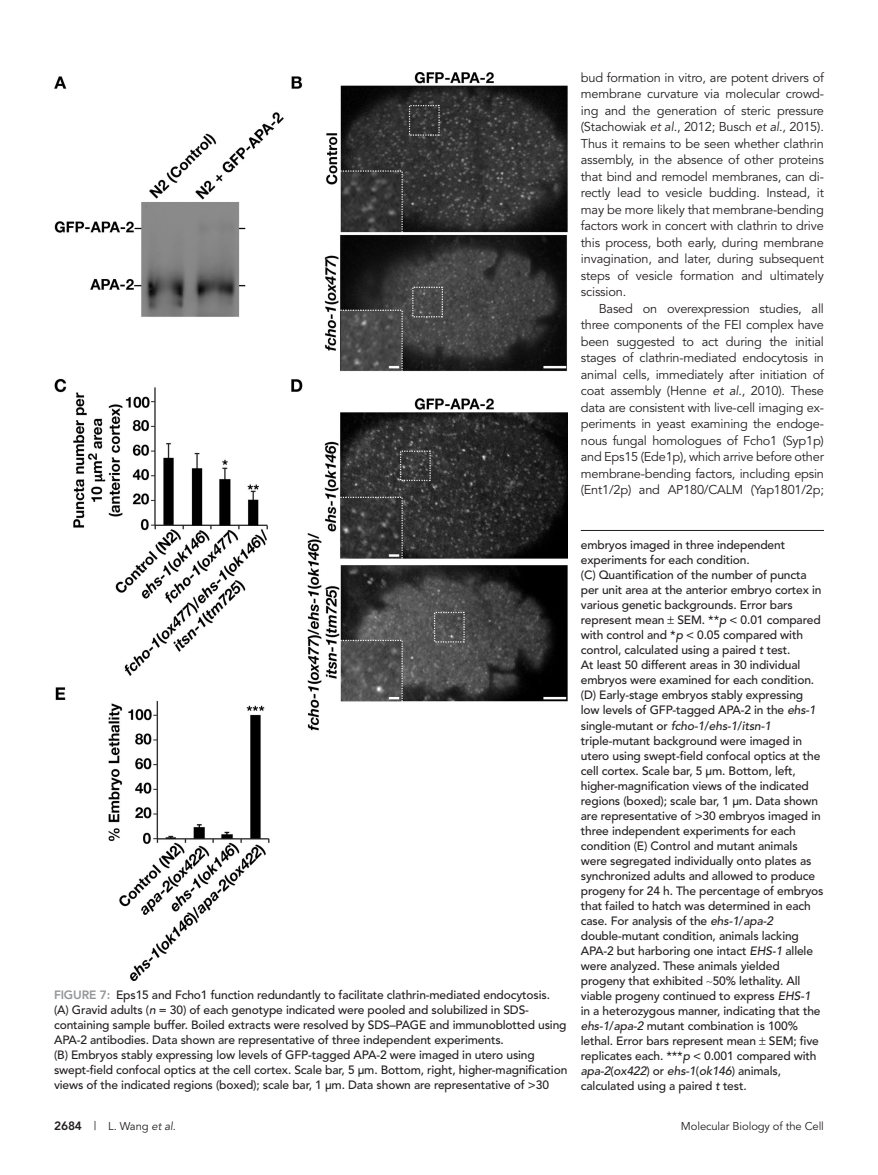
<style>
.page{position:relative;width:878px;height:1175px;background:#fff}
.page>*{position:absolute;margin:0;border:0;box-sizing:border-box;transform-origin:0 0}
.Para{font:12.75px/16.5px "Avenir";letter-spacing:-.015em;color:#231f20;text-align:justify}
.FigCaption{font:500 12px/15px "Avenir";letter-spacing:-.01em;color:#231f20}
.t1{font:11.25px "Avenir";letter-spacing:-.01em;color:#231f20}
.s1{font-style:italic}
.s2{font-weight:800;color:#939598}
.s3{font-weight:800;font-size:12px}
.s4{font-size:12px}
</style>
<div class="page">
<img style="left:54px;top:72px;width:513px;height:908px">
<hr style="left:580px;top:530px;width:244px;height:1px;background:#231f20">
<p class="Para" style="left:580px;top:69px;width:245px">bud formation in vitro, are potent drivers of membrane curvature via molecular crowd&shy;ing and the generation of steric pressure (Stachowiak <span class="s1">et al</span>., 2012; Busch <span class="s1">et al</span>., 2015).<br>Thus it remains to be seen whether clathrin assembly, in the absence of other proteins that bind and remodel membranes, can di&shy;rectly lead to vesicle budding. Instead, it may be more likely that membrane-bending factors work in concert with clathrin to drive this process, both early, during membrane invagination, and later, during subsequent steps of vesicle formation and ultimately scission.</p>
<p class="Para" style="left:580px;top:300px;width:245px;text-indent:18px">Based on overexpression studies, all three components of the FEI complex have been suggested to act during the initial stages of clathrin-mediated endocytosis in animal cells, immediately after initiation of coat assembly (Henne <span class="s1">et al</span>., 2010). These data are consistent with live-cell imaging ex&shy;periments in yeast examining the endoge&shy;nous fungal homologues of Fcho1 (Syp1p) and Eps15 (Ede1p), which arrive before other membrane-bending factors, including epsin (Ent1/2p) and AP180/CALM (Yap1801/2p;</p>
<p class="FigCaption" style="left:54px;top:987px;width:515px"><span class="s2">FIGURE 7:</span> Eps15 and Fcho1 function redundantly to facilitate clathrin-mediated endocytosis. (A) Gravid adults (<span class="s1">n</span> = 30) of each genotype indicated were pooled and solubilized in SDS&shy;containing sample buffer. Boiled extracts were resolved by SDS–PAGE and immunoblotted using APA-2 antibodies. Data shown are representative of three independent experiments.<br>(B) Embryos stably expressing low levels of GFP-tagged APA-2 were imaged in utero using swept-field confocal optics at the cell cortex. Scale bar, 5 μm. Bottom, right, higher-magnification views of the indicated regions (boxed); scale bar, 1 μm. Data shown are representative of &gt;30</p>
<p class="FigCaption" style="left:580px;top:538px;width:244px">embryos imaged in three independent experiments for each condition.<br>(C) Quantification of the number of puncta per unit area at the anterior embryo cortex in various genetic backgrounds. Error bars represent mean SEM. **<span class="s1">p</span> &lt; 0.01 compared with control and *<span class="s1">p</span> &lt; 0.05 compared with control, calculated using a paired <span class="s1">t</span> test.<br>At least 50 different areas in 30 individual embryos were examined for each condition. (D) Early-stage embryos stably expressing low levels of GFP-tagged APA-2 in the <span class="s1">ehs-1 </span>single-mutant or <span class="s1">fcho-1</span>/<span class="s1">ehs-1</span>/<span class="s1">itsn-1 </span>triple-mutant background were imaged in utero using swept-field confocal optics at the cell cortex. Scale bar, 5 μm. Bottom, left, higher-magnification views of the indicated regions (boxed); scale bar, 1 μm. Data shown are representative of &gt;30 embryos imaged in three independent experiments for each condition (E) Control and mutant animals were segregated individually onto plates as synchronized adults and allowed to produce progeny for 24 h. The percentage of embryos that failed to hatch was determined in each case. For analysis of the <span class="s1">ehs-1</span>/<span class="s1">apa-2 </span>double-mutant condition, animals lacking APA-2 but harboring one intact <span class="s1">EHS-1</span> allele were analyzed. These animals yielded progeny that exhibited ∼50% lethality. All viable progeny continued to express <span class="s1">EHS-1<br></span>in a heterozygous manner, indicating that the <span class="s1">ehs-1</span>/<span class="s1">apa-2</span> mutant combination is 100% lethal. Error bars represent mean SEM; five replicates each. ***<span class="s1">p</span> &lt; 0.001 compared with <span class="s1">apa-2</span>(<span class="s1">ox422</span>) or <span class="s1">ehs-1</span>(<span class="s1">ok146</span>) animals, calculated using a paired <span class="s1">t</span> test.</p>
<p class="t1" style="left:54px;top:1119px;width:123px"><span class="s3">2684</span> <span class="s4">|</span> L. Wang <span class="s1">et al</span>.</p>
<p class="t1" style="left:681px;top:1119px;width:144px">Molecular Biology of the Cell</p>
</div>
